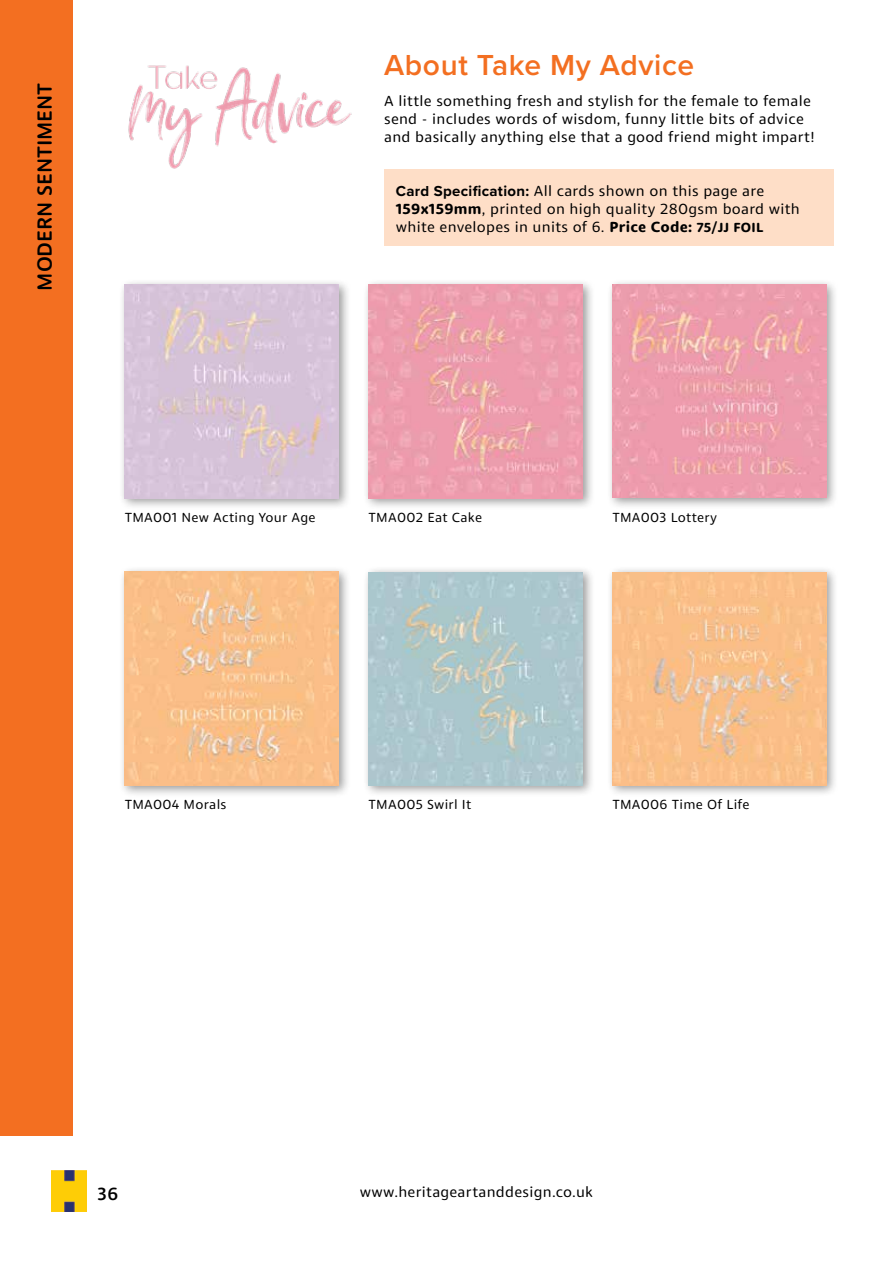
<style>
.page{position:relative;width:893px;height:1263px;background:#fff}
.page>*{position:absolute;margin:0;border:0;box-sizing:border-box;transform-origin:0 0}
.t1{font:600 30px "Proxima Nova";letter-spacing:.02em;color:#f36f21}
.t2{font:500 21px "Dita";color:#000}
.t3{font:500 18px "Dita";color:#000}
.t4{font:15px/18px "Dita";letter-spacing:.02em;color:#000}
.t5{font:13.5px "Dita";letter-spacing:.02em;color:#000}
.s1{font-family:"Proxima Nova";font-weight:700}
.s2{font-weight:700}
.s3{font-weight:700;font-size:13.5px}
</style>
<div class="page">
<div style="left:0;top:0;width:72px;height:1135px;background:#f36f21"></div>
<img style="left:51px;top:1170px;width:36px;height:42px">
<div style="left:384px;top:169px;width:449px;height:76px;background:#fedec7"></div>
<div style="left:119px;top:279px;width:232px;height:231px;background:#000;opacity:.4"></div>
<img style="left:125px;top:285px;width:214px;height:213px">
<div style="left:119px;top:566px;width:232px;height:232px;background:#000;opacity:.4"></div>
<img style="left:125px;top:572px;width:214px;height:214px">
<div style="left:363px;top:279px;width:232px;height:231px;background:#000;opacity:.4"></div>
<img style="left:368px;top:285px;width:215px;height:213px">
<div style="left:363px;top:566px;width:232px;height:232px;background:#000;opacity:.4"></div>
<img style="left:368px;top:572px;width:215px;height:213px">
<div style="left:606px;top:279px;width:233px;height:231px;background:#000;opacity:.4"></div>
<img style="left:612px;top:285px;width:215px;height:213px">
<div style="left:606px;top:566px;width:233px;height:232px;background:#000;opacity:.4"></div>
<img style="left:612px;top:572px;width:215px;height:213px">
<img style="left:128px;top:65px;width:224px;height:104px">
<h1 class="t1" style="left:384px;top:42px;width:312px">About Take My Advice</h1>
<h2 class="t2" style="left:32px;top:291px;width:209px;rotate:-90deg">MODERN SENTIMENT</h2>
<p class="t4" style="left:384px;top:92px;width:432px">A little something fresh and stylish for the female to female send - includes words of wisdom, funny little bits of advice and basically anything else that a good friend might impart!</p>
<p class="t4" style="left:396px;top:182px;width:405px"><span class="s1">Card Specification:</span> All cards shown on this page are<br><span class="s2">159x159mm</span>, printed on high quality 280gsm board with white envelopes in units of 6. <span class="s2">Price Code:</span> <span class="s3">75/JJ FOIL</span></p>
<p class="t5" style="left:125px;top:509px;width:192px">TMA001 New Acting Your Age</p>
<p class="t5" style="left:368px;top:509px;width:115px">TMA002 Eat Cake</p>
<p class="t5" style="left:125px;top:796px;width:103px">TMA004 Morals</p>
<p class="t5" style="left:368px;top:796px;width:104px">TMA005 Swirl It</p>
<p class="t5" style="left:612px;top:509px;width:106px">TMA003 Lottery</p>
<p class="t5" style="left:612px;top:796px;width:139px">TMA006 Time Of Life</p>
<p class="t3" style="left:98px;top:1182px;width:22px">36</p>
<p class="t4" style="left:360px;top:1182px;width:234px">www.heritageartanddesign.co.uk</p>
</div>
